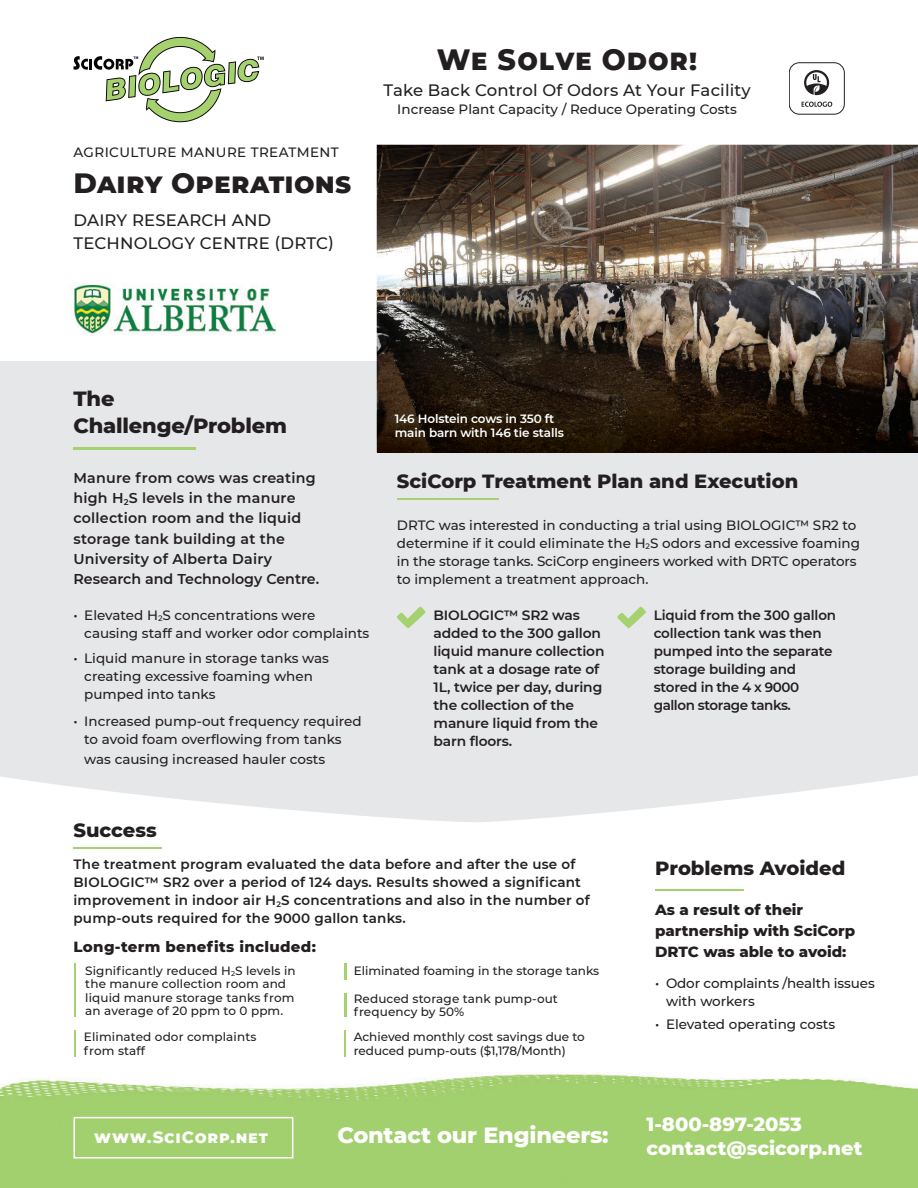
<style>
.page{position:relative;width:918px;height:1188px;background:#fff}
.page>*{position:absolute;margin:0;border:0;box-sizing:border-box;transform-origin:0 0}
.t1{font:800 30px "Montserrat";letter-spacing:.03em;color:#231f20;scale:.95 1}
.t2{font:800 28.5px "Montserrat";letter-spacing:.01em;color:#231f20}
.t3{font:800 22.5px "Montserrat";letter-spacing:-.01em;color:#fff}
.t4{font:800 21px/27px "Montserrat";letter-spacing:-.01em;color:#231f20}
.t5{font:800 19.5px "Montserrat";color:#231f20}
.t6{font:800 19.5px/24px "Montserrat";color:#fff}
.t7{font:500 16.5px/22.5px "Montserrat";letter-spacing:.01em;color:#231f20}
.t8{font:800 16.5px "Montserrat";letter-spacing:.05em;color:#fff}
.t9{font:800 15px/21px "Montserrat";color:#231f20}
.t10{font:800 15px "Montserrat";letter-spacing:.02em;color:#231f20}
.t11{font:600 14.25px/20.2px "Montserrat";letter-spacing:.015em;color:#231f20}
.t12{font:500 13.5px/18px "Montserrat";color:#231f20}
.t13{font:600 13.5px/18px "Montserrat";letter-spacing:-.01em;color:#231f20}
.t14{font:600 13.5px/18px "Montserrat";letter-spacing:.015em;color:#231f20}
.t15{font:500 13.5px "Montserrat";letter-spacing:.03em;color:#231f20}
.t16{font:500 12px/13.5px "Montserrat";letter-spacing:.01em;color:#231f20}
.t17{font:600 12px/13.8px "Montserrat";letter-spacing:-.01em;color:#fff}
</style>
<div class="page">
<div style="left:0;top:362px;width:918px;height:460px;background:#e6e7e9"></div>
<img style="left:377px;top:145px;width:541px;height:209px">
<img style="left:0;top:1072px;width:918px;height:116px">
<hr style="left:397px;top:498px;width:102px;height:2px;background:#a5d16e">
<hr style="left:344px;top:963px;width:3px;height:16px;background:#a5d16e">
<hr style="left:344px;top:993px;width:3px;height:24px;background:#a5d16e">
<hr style="left:74px;top:447px;width:122px;height:2px;background:#a5d16e">
<svg style="left:396px;top:606px;width:30px;height:22px"></svg>
<svg style="left:617px;top:606px;width:29px;height:22px"></svg>
<svg style="left:74px;top:36px;width:190px;height:86px"></svg>
<div style="left:789px;top:62px;width:56px;height:52px;border:1px solid #231f20;border-radius:10px"></div>
<svg style="left:804px;top:70px;width:25px;height:25px"></svg>
<svg style="left:802px;top:102px;width:30px;height:5px"></svg>
<div style="left:74px;top:1117px;width:219px;height:42px;border:2px solid #fff"></div>
<img style="left:71px;top:284px;width:205px;height:50px">
<img style="left:377px;top:354px;width:541px;height:98px">
<hr style="left:655px;top:889px;width:89px;height:1px;background:#a5d16e">
<hr style="left:74px;top:847px;width:88px;height:2px;background:#a5d16e">
<hr style="left:74px;top:963px;width:2px;height:53px;background:#a5d16e">
<hr style="left:74px;top:1030px;width:2px;height:27px;background:#a5d16e">
<svg style="left:345px;top:1030px;width:1px;height:27px"></svg>
<p class="t15" style="left:74px;top:146px;width:267px">AGRICULTURE MANURE TREATMENT</p>
<h2 class="t2" style="left:74px;top:162px;width:279px">DAIRY OPERATIONS</h2>
<p class="t7" style="left:74px;top:210px;width:262px">DAIRY RESEARCH AND<br>TECHNOLOGY CENTRE (DRTC)</p>
<h1 class="t1" style="left:437px;top:38px;width:276px">WE SOLVE ODOR!</h1>
<p class="t7" style="left:384px;top:79px;width:369px">Take Back Control Of Odors At Your Facility</p>
<p class="t12" style="left:397px;top:100px;width:341px">Increase Plant Capacity / Reduce Operating Costs</p>
<h3 class="t4" style="left:73px;top:386px;width:215px">The<br>Challenge/Problem</h3>
<p class="t11" style="left:73px;top:469px;width:247px">Manure from cows was creating high H<sub>2</sub>S levels in the manure collection room and the liquid storage tank building at the<br>University of Alberta Dairy<br>Research and Technology Centre.</p>
<p class="t12" style="left:84px;top:606px;width:287px;text-indent:-11px">ï Elevated H<sub>2</sub>S concentrations were causing staff and worker odor complaints</p>
<p class="t12" style="left:84px;top:650px;width:246px;text-indent:-11px">ï Liquid manure in storage tanks was creating excessive foaming when pumped into tanks</p>
<p class="t12" style="left:84px;top:713px;width:279px;text-indent:-11px">ï Increased pump-out frequency required to avoid foam overflowing from tanks</p>
<p class="t12" style="left:84px;top:750px;width:242px">was causing increased hauler costs</p>
<h3 class="t5" style="left:74px;top:820px;width:85px">Success</h3>
<p class="t17" style="left:395px;top:413px;width:171px">146 Holstein cows in 350 ft main barn with 146 tie stalls</p>
<h3 class="t5" style="left:397px;top:471px;width:403px">SciCorp Treatment Plan and Execution</h3>
<p class="t12" style="left:397px;top:517px;width:465px">DRTC was interested in conducting a trial using BIOLOGIC™ SR2 to determine if it could eliminate the H<sub>2</sub>S odors and excessive foaming in the storage tanks. SciCorp engineers worked with DRTC operators to implement a treatment approach.</p>
<p class="t13" style="left:434px;top:607px;width:172px">BIOLOGIC™ SR2 was added to the 300 gallon liquid manure collection tank at a dosage rate of<br>1L, twice per day, during the collection of the manure liquid from the barn floors.</p>
<p class="t13" style="left:654px;top:607px;width:184px">Liquid from the 300 gallon collection tank was then pumped into the separate storage building and stored in the 4 x 9000 gallon storage tanks.</p>
<p class="t14" style="left:73px;top:856px;width:518px">The treatment program evaluated the data before and after the use of BIOLOGIC™ SR2 over a period of 124 days. Results showed a significant improvement in indoor air H<sub>2</sub>S concentrations and also in the number of pump-outs required for the 9000 gallon tanks.</p>
<p class="t16" style="left:85px;top:963px;width:212px">Significantly reduced H<sub>2</sub>S levels in the manure collection room and liquid manure storage tanks from an average of 20 ppm to 0 ppm.</p>
<p class="t16" style="left:84px;top:1031px;width:174px">Eliminated odor complaints from staff</p>
<p class="t10" style="left:74px;top:936px;width:244px">Long-term benefits included:</p>
<p class="t16" style="left:354px;top:964px;width:247px">Eliminated foaming in the storage tanks</p>
<p class="t16" style="left:354px;top:992px;width:206px">Reduced storage tank pump-out frequency by 50%</p>
<p class="t16" style="left:354px;top:1031px;width:233px">Achieved monthly cost savings due to reduced pump-outs ($1,178/Month)</p>
<p class="t8" style="left:94px;top:1125px;width:175px">WWW.SCICORP.NET</p>
<h3 class="t3" style="left:337px;top:1124px;width:273px">Contact our Engineers:</h3>
<h3 class="t5" style="left:655px;top:859px;width:192px">Problems Avoided</h3>
<p class="t9" style="left:655px;top:899px;width:202px">As a result of their partnership with SciCorp<br>DRTC was able to avoid:</p>
<p class="t12" style="left:666px;top:975px;width:210px;text-indent:-11px">ï Odor complaints /health issues with workers</p>
<p class="t12" style="left:655px;top:1015px;width:181px">ï Elevated operating costs</p>
<h3 class="t6" style="left:647px;top:1113px;width:217px">1-800-897-2053 contact@scicorp.net</h3>
</div>
